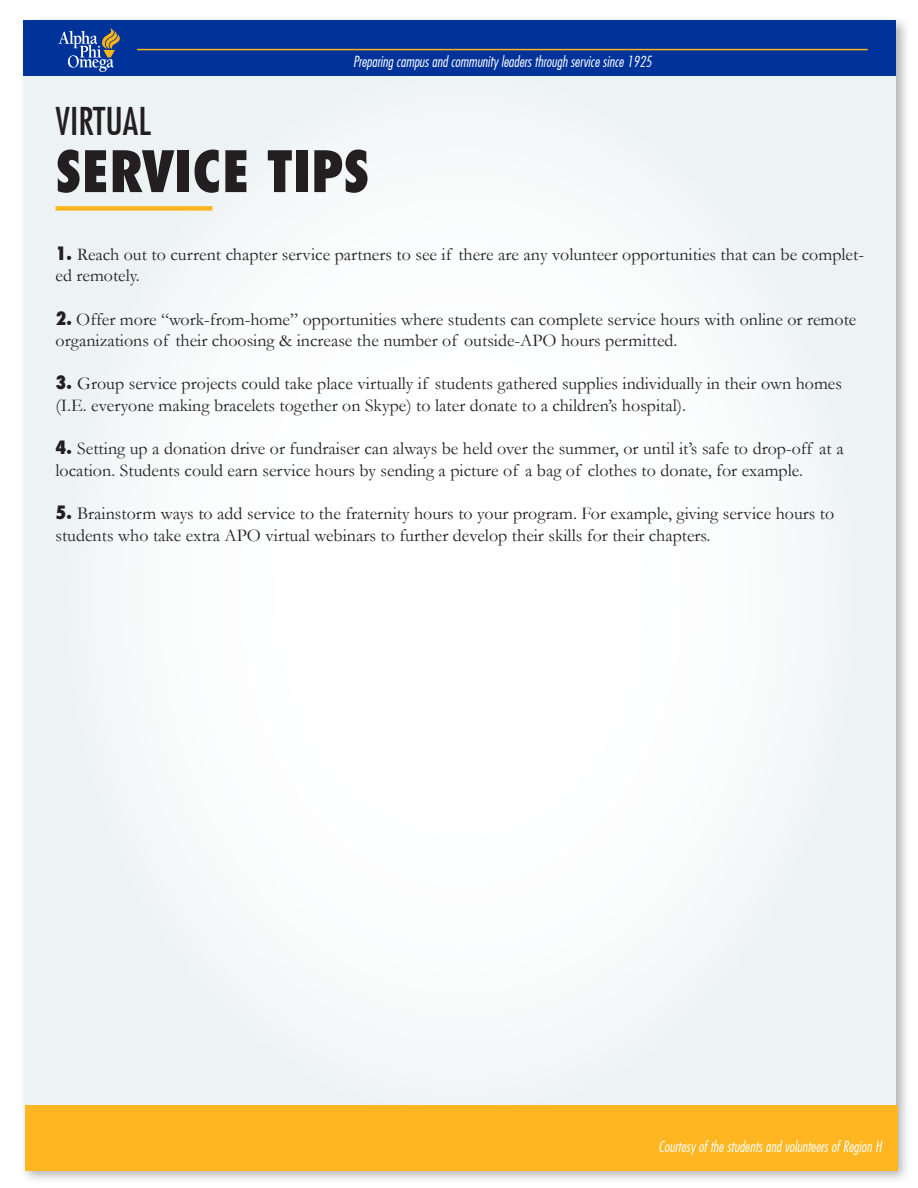
<style>
.page{position:relative;width:918px;height:1188px;background:#fff}
.page>*{position:absolute;margin:0;border:0;box-sizing:border-box;transform-origin:0 0}
.t1{font:800 condensed 55.5px "Futura";color:#231f20}
.t2{font:500 condensed 37.5px "Futura";color:#231f20}
.t3{font:18px/21.6px "Garamond";color:#231f20}
.t4{font:italic 300 condensed 15px "Futura";color:#fff}
.s1{font-family:"Futura";font-weight:800;font-stretch:condensed}
</style>
<div class="page">
<div style="left:19px;top:15px;width:891px;height:1169px;background:#231f20;opacity:.35"></div>
<div style="left:25px;top:20px;width:871px;height:1149px;background:#f7f9fa"></div>
<div style="left:56px;top:206px;width:156px;height:5px;background:#ffb620"></div>
<div style="left:25px;top:1105px;width:873px;height:65px;background:#ffb620"></div>
<div style="left:23px;top:20px;width:873px;height:56px;background:#039"></div>
<hr style="left:137px;top:49px;width:731px;height:1px;background:#ffb21c">
<svg style="left:59px;top:28px;width:61px;height:44px"></svg>
<p class="t4" style="left:353px;top:52px;width:300px">Preparing campus and community leaders through service since 1925</p>
<p class="t2" style="left:56px;top:99px;width:97px">VIRTUAL</p>
<p class="t1" style="left:56px;top:137px;width:316px">SERVICE TIPS</p>
<p class="t3" style="left:56px;top:243px;width:810px"><span class="s1">1.</span> Reach out to current chapter service partners to see if there are any volunteer opportunities that can be complet&shy;ed remotely.</p>
<p class="t3" style="left:56px;top:308px;width:802px"><span class="s1">2.</span> Offer more “work-from-home” opportunities where students can complete service hours with online or remote organizations of their choosing &amp; increase the number of outside-APO hours permitted.</p>
<p class="t3" style="left:56px;top:372px;width:788px"><span class="s1">3.</span> Group service projects could take place virtually if students gathered supplies individually in their own homes (I.E. everyone making bracelets together on Skype) to later donate to a children’s hospital).</p>
<p class="t3" style="left:56px;top:437px;width:790px"><span class="s1">4.</span> Setting up a donation drive or fundraiser can always be held over the summer, or until it’s safe to drop-off at a location. Students could earn service hours by sending a picture of a bag of clothes to donate, for example.</p>
<p class="t3" style="left:56px;top:502px;width:780px"><span class="s1">5.</span> Brainstorm ways to add service to the fraternity hours to your program. For example, giving service hours to students who take extra APO virtual webinars to further develop their skills for their chapters.</p>
<p class="t4" style="left:659px;top:1137px;width:224px">Courtesy of the students and volunteers of Region H</p>
</div>
